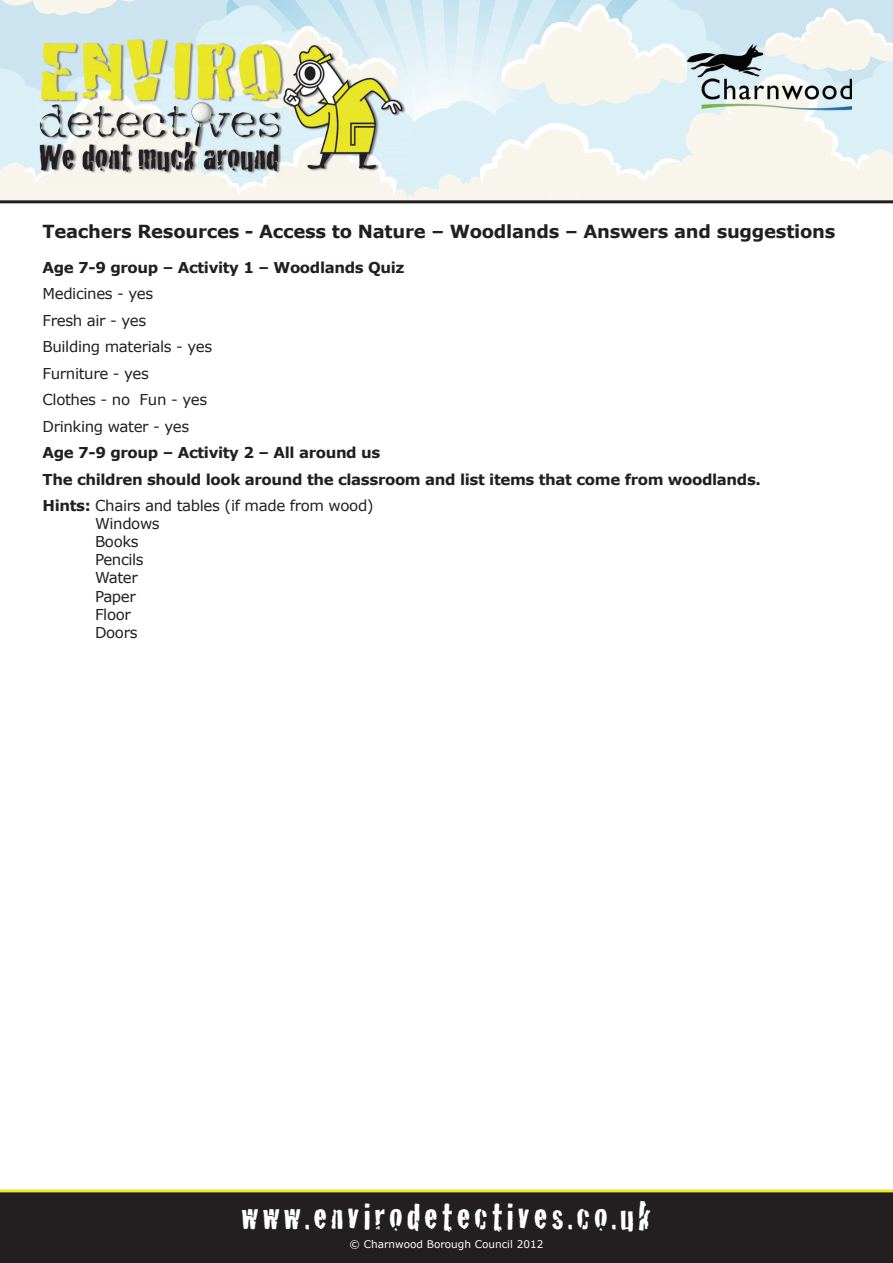
<style>
.page{position:relative;width:893px;height:1263px;background:#fff}
.page>*{position:absolute;margin:0;border:0;box-sizing:border-box;transform-origin:0 0}
.t1{font:39px "Cracked";letter-spacing:.1em;color:#fff}
.t2{font:700 18px "Verdana";letter-spacing:-.015em;color:#231f20}
.t3{font:700 15px/26.5px "Verdana";letter-spacing:-.025em;color:#231f20}
.t4{font:15px/18px "Verdana";letter-spacing:-.025em;color:#231f20}
.t5{font:10.5px "Verdana";color:#fff}
.s1{font-weight:400}
</style>
<div class="page">
<svg style="left:409px;top:0;width:54px;height:77px;background:#daedf4"></svg>
<svg style="left:409px;top:77px;width:21px;height:123px;fill:#dbeff6"></svg>
<svg style="left:430px;top:62px;width:44px;height:138px;background:#e5f2f5"></svg>
<svg style="left:0;top:0;width:409px;height:200px;background:#ddecf0"></svg>
<svg style="left:474px;top:0;width:419px;height:200px;background:#e9f1f0"></svg>
<img style="left:688px;top:45px;width:164px;height:66px">
<hr style="left:0;top:200px;width:893px;height:3px;background:#231f20">
<div style="left:0;top:1192px;width:893px;height:71px;background:#231f20"></div>
<img style="left:35px;top:36px;width:379px;height:146px">
<hr style="left:0;top:1189px;width:893px;height:3px;background:#e9e736">
<p class="t2" style="left:43px;top:220px;width:794px">Teachers Resources - Access to Nature – Woodlands – Answers and suggestions</p>
<p class="t3" style="left:43px;top:254px;width:363px">Age 7-9 group – Activity 1 – Woodlands Quiz</p>
<p class="t4" style="left:43px;top:280px;width:171px;line-height:26.5px">Medicines - yes<br>Fresh air - yes<br>Building materials - yes<br>Furniture - yes<br>Clothes - no Fun - yes<br>Drinking water - yes</p>
<p class="t3" style="left:43px;top:439px;width:720px">Age 7-9 group – Activity 2 – All around us<br>The children should look around the classroom and list items that come from woodlands.<br>Hints: <span class="s1">Chairs and tables (if made from wood)</span></p>
<p class="t4" style="left:95px;top:514px;width:66px">Windows<br>Books<br>Pencils<br>Water<br>Paper<br>Floor<br>Doors</p>
<h1 class="t1" style="left:241px;top:1196px;width:411px">www.envirodetectives.co.uk</h1>
<p class="t5" style="left:350px;top:1237px;width:195px">© Charnwood Borough Council 2012</p>
</div>
